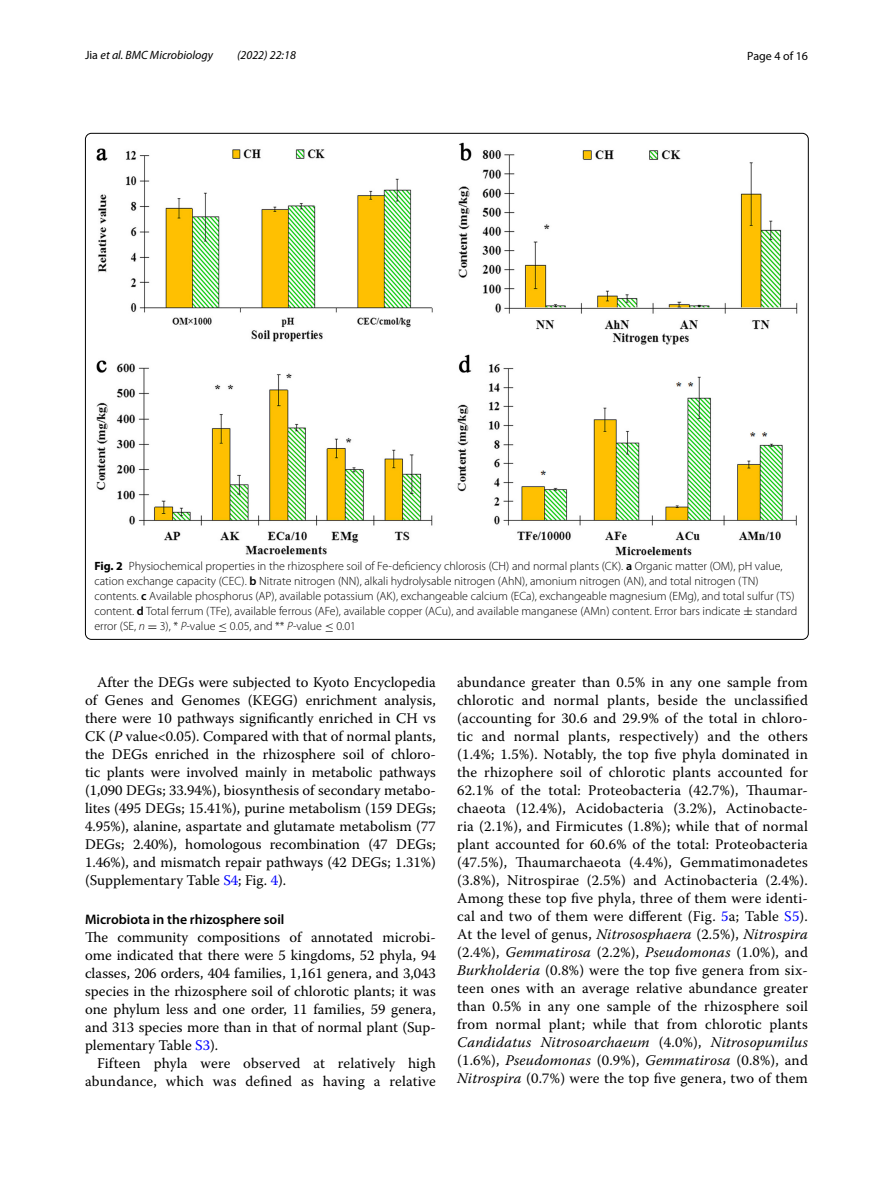
<style>
.page{position:relative;width:893px;height:1187px;background:#fff}
.page>*{position:absolute;margin:0;border:0;box-sizing:border-box;transform-origin:0 0}
.t1{font:14.7px/18px "Warnock Pro";letter-spacing:.01em;color:#000;text-align:justify}
.t2{font:600 13.8px "Myriad Pro";color:#000}
.t3{font:300 12px/15px "Myriad Pro";color:#000}
.t4{font:italic 12px "Myriad Pro";color:#000}
.t5{font:12px "Myriad Pro";color:#000}
.s1{font-style:normal}
.s2{font-weight:700}
.s3{font-weight:600}
.s4{font-family:"MTSY";font-weight:400}
.s5{font-style:italic}
.s6{color:#00f}
</style>
<div class="page">
<img style="left:97px;top:142px;width:700px;height:413px">
<p class="t4" style="left:85px;top:48px;width:130px"><span class="s1">Jia</span> et al. BMC Microbiology</p>
<p class="t4" style="left:237px;top:48px;width:60px">(2022) 22:18</p>
<p class="t5" style="left:747px;top:48px;width:62px">Page 4 of 16</p>
<p class="t3" style="left:94px;top:559px;width:704px"><span class="s2">Fig. 2</span> Physiochemical properties in the rhizosphere soil of Fe-deficiency chlorosis (CH) and normal plants (CK). <span class="s3">a</span> Organic matter (OM), pH value, cation exchange capacity (CEC). <span class="s3">b</span> Nitrate nitrogen (NN), alkali hydrolysable nitrogen (AhN), amonium nitrogen (AN), and total nitrogen (TN) contents. <span class="s3">c</span> Available phosphorus (AP), available potassium (AK), exchangeable calcium (ECa), exchangeable magnesium (EMg), and total sulfur (TS) content. <span class="s3">d</span> Total ferrum (TFe), available ferrous (AFe), available copper (ACu), and available manganese (AMn) content. Error bars indicate <span class="s4">±</span> standard error (SE, <span class="s5">n</span> <span class="s4">=</span> 3), * <span class="s5">P</span>-value <span class="s4">≤</span> 0.05, and ** <span class="s5">P</span>-value <span class="s4">≤</span> 0.01</p>
<p class="t1" style="left:85px;top:672px;width:352px;text-indent:12px">After the DEGs were subjected to Kyoto Encyclopedia of Genes and Genomes (KEGG) enrichment analysis, there were 10 pathways significantly enriched in CH vs CK (<span class="s5">P</span> value&lt;0.05). Compared with that of normal plants, the DEGs enriched in the rhizosphere soil of chloro&shy;tic plants were involved mainly in metabolic pathways (1,090 DEGs; 33.94%), biosynthesis of secondary metabo&shy;lites (495 DEGs; 15.41%), purine metabolism (159 DEGs; 4.95%), alanine, aspartate and glutamate metabolism (77<br>DEGs; 2.40%), homologous recombination (47 DEGs; 1.46%), and mismatch repair pathways (42 DEGs; 1.31%) (Supplementary Table <span class="s6">S4</span>; Fig. <span class="s6">4</span>).</p>
<p class="t2" style="left:85px;top:910px;width:201px">Microbiota in the rhizosphere soil</p>
<p class="t1" style="left:85px;top:928px;width:352px">The community compositions of annotated microbi&shy;ome indicated that there were 5 kingdoms, 52 phyla, 94 classes, 206 orders, 404 families, 1,161 genera, and 3,043 species in the rhizosphere soil of chlorotic plants; it was one phylum less and one order, 11 families, 59 genera, and 313 species more than in that of normal plant (Sup&shy;plementary Table <span class="s6">S3</span>).</p>
<p class="t1" style="left:85px;top:1054px;width:352px;text-align:right">Fifteen phyla were observed at relatively high abundance, which was defined as having a relative</p>
<p class="t1" style="left:457px;top:672px;width:352px">abundance greater than 0.5% in any one sample from chlorotic and normal plants, beside the unclassified (accounting for 30.6 and 29.9% of the total in chloro&shy;tic and normal plants, respectively) and the others (1.4%; 1.5%). Notably, the top five phyla dominated in the rhizophere soil of chlorotic plants accounted for 62.1% of the total: Proteobacteria (42.7%), Thaumar&shy;chaeota (12.4%), Acidobacteria (3.2%), Actinobacte&shy;ria (2.1%), and Firmicutes (1.8%); while that of normal plant accounted for 60.6% of the total: Proteobacteria (47.5%), Thaumarchaeota (4.4%), Gemmatimonadetes (3.8%), Nitrospirae (2.5%) and Actinobacteria (2.4%).<br>Among these top five phyla, three of them were identi&shy;cal and two of them were different (Fig. <span class="s6">5</span>a; Table <span class="s6">S5</span>).<br>At the level of genus, <span class="s5">Nitrososphaera</span> (2.5%), <span class="s5">Nitrospira </span>(2.4%), <span class="s5">Gemmatirosa</span> (2.2%), <span class="s5">Pseudomonas</span> (1.0%), and <span class="s5">Burkholderia</span> (0.8%) were the top five genera from six&shy;teen ones with an average relative abundance greater than 0.5% in any one sample of the rhizosphere soil from normal plant; while that from chlorotic plants <span class="s5">Candidatus Nitrosoarchaeum</span> (4.0%), <span class="s5">Nitrosopumilus </span>(1.6%), <span class="s5">Pseudomonas</span> (0.9%), <span class="s5">Gemmatirosa</span> (0.8%), and <span class="s5">Nitrospira</span> (0.7%) were the top five genera, two of them</p>
</div>
